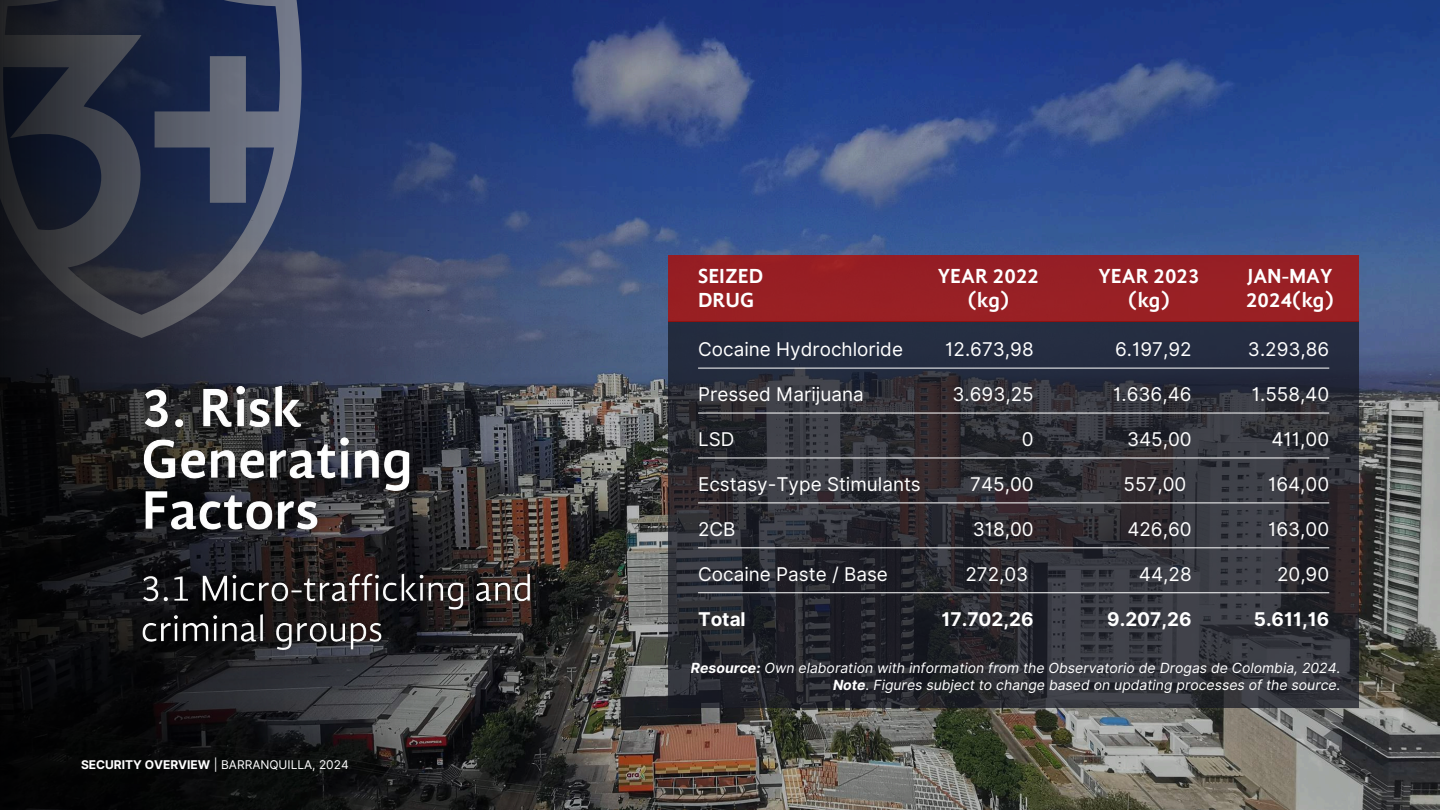
<style>
.page{position:relative;width:1440px;height:810px;background:#fff}
.page>*{position:absolute;margin:0;border:0;box-sizing:border-box;transform-origin:0 0}
.t1{font:700 21px/24.5px "Gandhi Sans";color:#fff}
.t2{font:18.9px "Inter";color:#fff}
.t3{font:700 18.9px "Inter";color:#fff}
.t4{font:italic 14px/17.5px "Inter";color:#fff;text-align:right}
.t5{font:12px "Inter";color:#fff}
.s1{font-weight:700}
</style>
<div class="page">
<img style="left:838px;top:0;width:602px;height:810px">
<svg style="left:838px;top:321px;width:521px;height:386px;background:#2e2f38"></svg>
<img style="left:0;top:0;width:838px;height:810px">
<hr style="left:698px;top:368px;width:631px;height:1px;background:#fff">
<hr style="left:698px;top:413px;width:631px;height:1px;background:#fff">
<hr style="left:698px;top:458px;width:631px;height:1px;background:#fff">
<hr style="left:698px;top:503px;width:631px;height:1px;background:#fff">
<hr style="left:698px;top:547px;width:631px;height:1px;background:#fff">
<hr style="left:698px;top:592px;width:631px;height:1px;background:#fff">
<div style="left:668px;top:255px;width:691px;height:66px;background:#981f24"></div>
<img style="left:130px;top:373px;width:294px;height:173px">
<img style="left:134px;top:565px;width:405px;height:95px">
<p class="t5" style="left:81px;top:758px;width:269px"><span class="s1">SECURITY OVERVIEW</span> | BARRANQUILLA, 2024</p>
<p class="t1" style="left:698px;top:265px;width:67px">SEIZED<br>DRUG</p>
<p class="t1" style="left:938px;top:265px;width:103px;text-align:center">YEAR 2022 (kg)</p>
<p class="t1" style="left:1098px;top:265px;width:103px;text-align:center">YEAR 2023 (kg)</p>
<p class="t1" style="left:1246px;top:265px;width:89px">JAN-MAY<br>2024(kg)</p>
<p class="t2" style="left:698px;top:338px;width:206px">Cocaine Hydrochloride</p>
<p class="t2" style="left:698px;top:383px;width:167px">Pressed Marijuana</p>
<p class="t2" style="left:698px;top:428px;width:38px">LSD</p>
<p class="t2" style="left:698px;top:473px;width:224px">Ecstasy-Type Stimulants</p>
<p class="t2" style="left:698px;top:518px;width:39px">2CB</p>
<p class="t2" style="left:698px;top:563px;width:191px">Cocaine Paste / Base</p>
<p class="t3" style="left:698px;top:608px;width:49px">Total</p>
<p class="t2" style="left:945px;top:338px;width:90px">12.673,98</p>
<p class="t2" style="left:953px;top:383px;width:83px">3.693,25</p>
<p class="t2" style="left:1022px;top:428px;width:13px">0</p>
<p class="t2" style="left:970px;top:473px;width:65px">745,00</p>
<p class="t2" style="left:973px;top:518px;width:62px">318,00</p>
<p class="t2" style="left:966px;top:563px;width:64px">272,03</p>
<p class="t3" style="left:942px;top:608px;width:94px">17.702,26</p>
<p class="t2" style="left:1115px;top:338px;width:78px">6.197,92</p>
<p class="t2" style="left:1113px;top:383px;width:80px">1.636,46</p>
<p class="t2" style="left:1127px;top:428px;width:66px">345,00</p>
<p class="t2" style="left:1124px;top:473px;width:64px">557,00</p>
<p class="t2" style="left:1127px;top:518px;width:66px">426,60</p>
<p class="t2" style="left:1139px;top:563px;width:54px">44,28</p>
<p class="t3" style="left:1107px;top:608px;width:86px">9.207,26</p>
<p class="t2" style="left:1248px;top:338px;width:83px">3.293,86</p>
<p class="t2" style="left:1252px;top:383px;width:79px">1.558,40</p>
<p class="t2" style="left:1271px;top:428px;width:59px">411,00</p>
<p class="t2" style="left:1268px;top:473px;width:63px">164,00</p>
<p class="t2" style="left:1268px;top:518px;width:63px">163,00</p>
<p class="t2" style="left:1277px;top:563px;width:54px">20,90</p>
<p class="t3" style="left:1254px;top:608px;width:77px">5.611,16</p>
<p class="t4" style="left:691px;top:659px;width:651px"><span class="s1">Resource:</span> Own elaboration with information from the Observatorio de Drogas de Colombia, 2024.<br><span class="s1">Note</span>. Figures subject to change based on updating processes of the source.</p>
</div>
